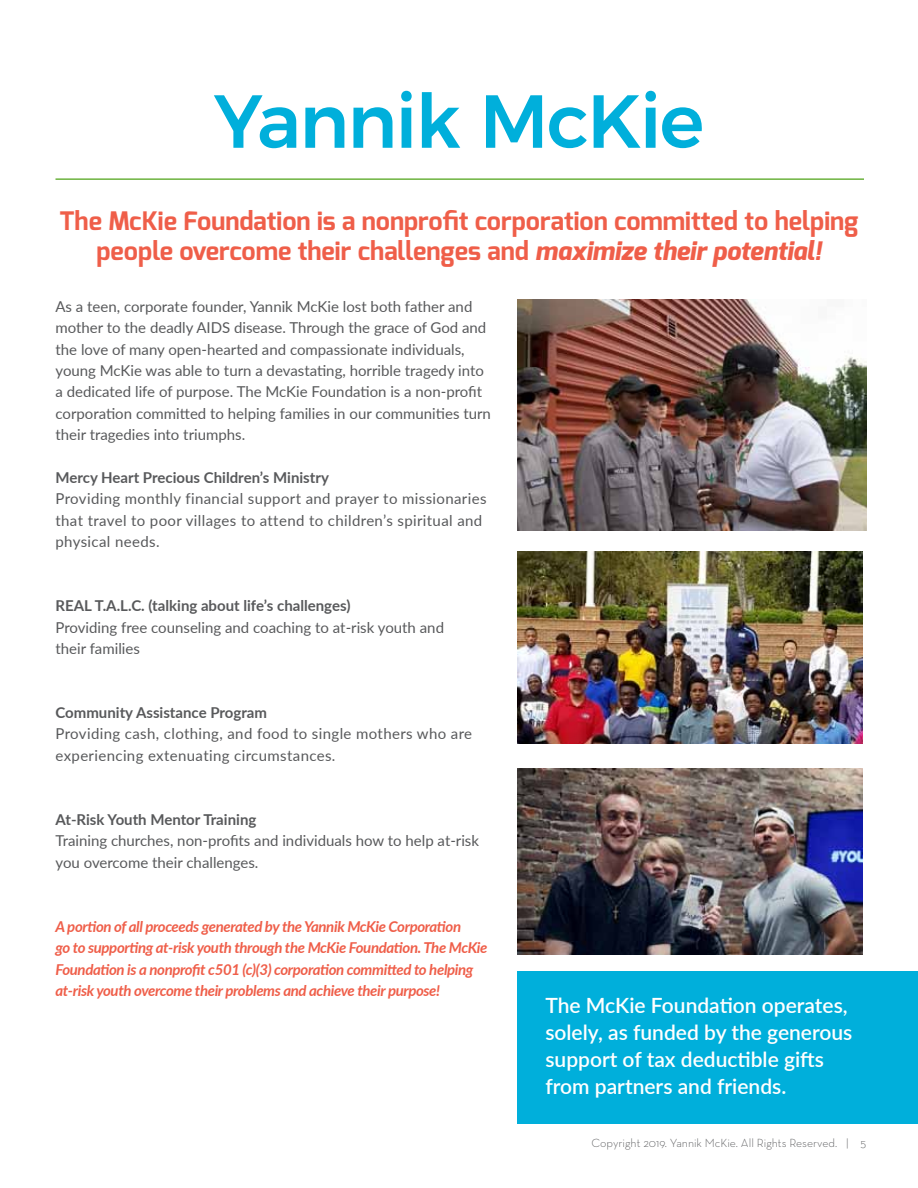
<style>
.page{position:relative;width:918px;height:1188px;background:#fff}
.page>*{position:absolute;margin:0;border:0;box-sizing:border-box;transform-origin:0 0}
.t1{font:500 75px "Montserrat";letter-spacing:-.025em;color:#00afdb}
.t2{font:700 25.5px/30.6px "Exo";color:#ef5e49;text-align:center}
.t3{font:600 21px/27px "Lato";color:#fff}
.t4{font:15px/21.3px "Lato";color:#58595b}
.t5{font:italic 700 15px/21.3px "Lato";letter-spacing:-.025em;color:#ef5e49}
.t6{font:15px/21.3px "Lato";letter-spacing:.025em;color:#58595b}
.t7{font:700 15px "Lato";color:#58595b}
.t8{font:300 12px "Neutra Text";color:#58595b}
.s1{font-weight:800;font-style:italic}
</style>
<div class="page">
<hr style="left:56px;top:178px;width:808px;height:2px;background:#6cb33f">
<div style="left:517px;top:971px;width:401px;height:153px;background:#00afdb"></div>
<img style="left:517px;top:552px;width:345px;height:192px">
<img style="left:517px;top:300px;width:349px;height:230px">
<img style="left:517px;top:769px;width:345px;height:186px">
<h1 class="t1" style="left:214px;top:61px;width:492px">Yannik McKie</h1>
<h2 class="t2" style="left:60px;top:205px;width:800px">The McKie Foundation is a nonprofit corporation committed to helping people overcome their challenges and <span class="s1">maximize their potential!</span></h2>
<p class="t4" style="left:56px;top:295px;width:437px">As a teen, corporate founder, Yannik McKie lost both father and mother to the deadly AIDS disease. Through the grace of God and the love of many open-hearted and compassionate individuals, young McKie was able to turn a devastating, horrible tragedy into a dedicated life of purpose. The McKie Foundation is a non-profit corporation committed to helping families in our communities turn their tragedies into triumphs.</p>
<p class="t7" style="left:56px;top:466px;width:275px">Mercy Heart Precious Children’s Ministry</p>
<p class="t6" style="left:56px;top:488px;width:433px">Providing monthly financial support and prayer to missionaries that travel to poor villages to attend to children’s spiritual and physical needs.</p>
<p class="t7" style="left:56px;top:595px;width:297px">REAL T.A.L.C. (talking about life’s challenges)</p>
<p class="t4" style="left:56px;top:616px;width:390px">Providing free counseling and coaching to at-risk youth and their families</p>
<p class="t7" style="left:56px;top:702px;width:213px">Community Assistance Program</p>
<p class="t6" style="left:56px;top:723px;width:418px">Providing cash, clothing, and food to single mothers who are experiencing extenuating circumstances.</p>
<p class="t7" style="left:56px;top:808px;width:202px">At-Risk Youth Mentor Training</p>
<p class="t4" style="left:56px;top:830px;width:425px">Training churches, non-profits and individuals how to help at-risk you overcome their challenges.</p>
<p class="t5" style="left:56px;top:915px;width:434px">A portion of all proceeds generated by the Yannik McKie Corporation<br>go to supporting at-risk youth through the McKie Foundation. The McKie Foundation is a nonprofit c501 (c)(3) corporation committed to helping at-risk youth overcome their problems and achieve their purpose!</p>
<h3 class="t3" style="left:545px;top:991px;width:309px">The McKie Foundation operates, solely, as funded by the generous support of tax deductible gifts from partners and friends.</h3>
<p class="t8" style="left:592px;top:1136px;width:276px">Copyright 2019. Yannik McKie. All Rights Reserved. | 5</p>
</div>
